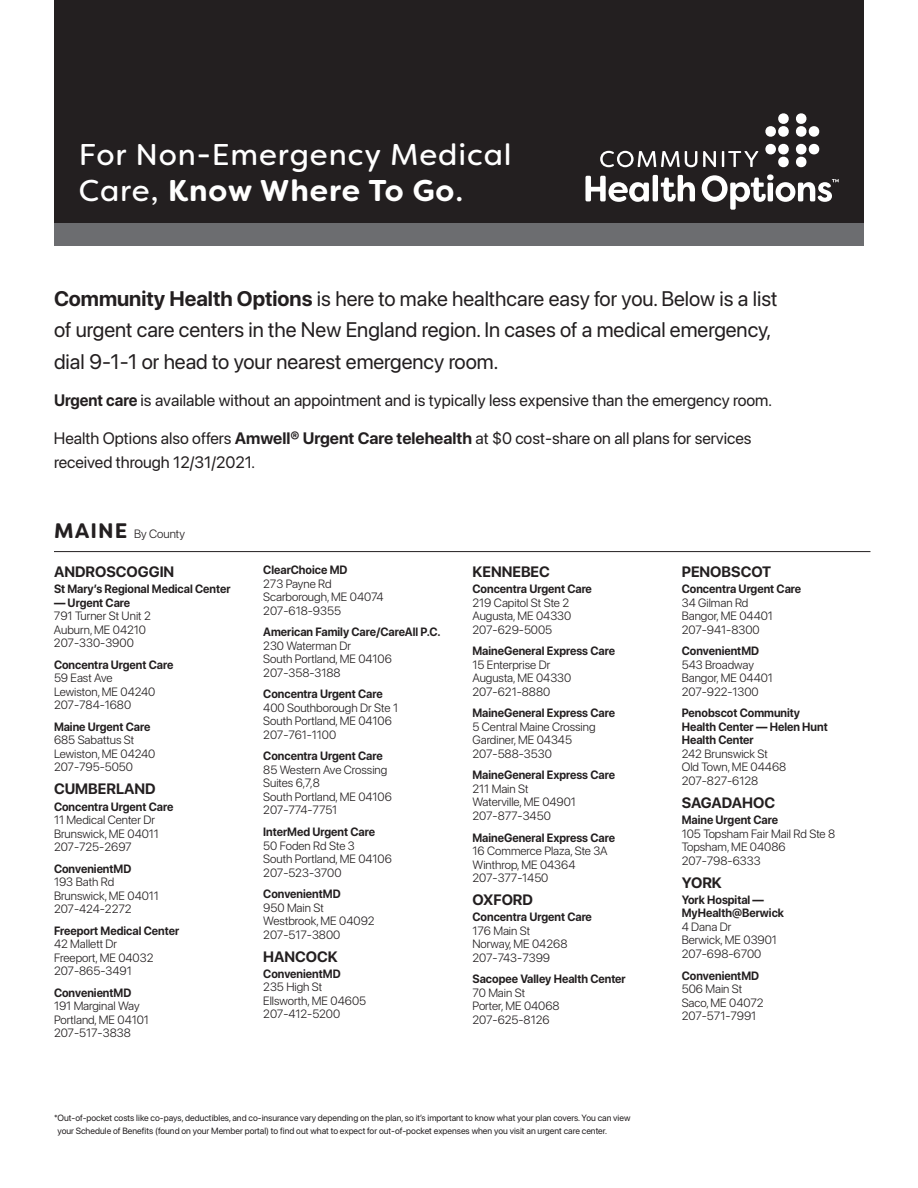
<style>
.page{position:relative;width:918px;height:1188px;background:#fff}
.page>*{position:absolute;margin:0;border:0;box-sizing:border-box;transform-origin:0 0}
.t1{font:30px/36px "Filson Soft";letter-spacing:.03em;color:#fff}
.t2{font:21px/31.5px "SF Pro Display";color:#231f20}
.t3{font:16.5px/24px "SF Pro Display";color:#231f20}
.t4{font:700 15px "SF Pro Display";color:#231f20}
.t5{font:300 12px/13.5px "SF Pro Display";color:#231f20}
.t6{font:700 12px/13.5px "SF Pro Display";color:#231f20;scale:.95 1}
.t7{font:9px/13.5px "SF Pro Display";color:#231f20}
.s1{font-weight:700}
.s2{font-family:"Filson Soft";font-weight:700;font-size:21px}
</style>
<div class="page">
<div style="left:54px;top:0;width:810px;height:242px;background:#231f20"></div>
<div style="left:54px;top:223px;width:810px;height:22px;background:#6c6d70"></div>
<hr style="left:54px;top:551px;width:816px;height:1px;background:#231f20">
<svg style="left:600px;top:151px;width:159px;height:16px"></svg>
<svg style="left:765px;top:143px;width:24px;height:25px"></svg>
<svg style="left:795px;top:113px;width:25px;height:24px"></svg>
<svg style="left:765px;top:113px;width:24px;height:24px"></svg>
<svg style="left:795px;top:143px;width:25px;height:25px"></svg>
<svg style="left:585px;top:174px;width:254px;height:36px"></svg>
<h1 class="t1" style="left:79px;top:137px;width:434px">For Non-Emergency Medical<br>Care, <span class="s1">Know Where To Go</span>.</h1>
<h2 class="t2" style="left:54px;top:283px;width:725px"><span class="s1">Community Health Options</span> is here to make healthcare easy for you. Below is a list of urgent care centers in the New England region. In cases of a medical emergency, dial 9-1-1 or head to your nearest emergency room.</h2>
<h3 class="t3" style="left:54px;top:389px;width:720px"><span class="s1">Urgent care</span> is available without an appointment and is typically less expensive than the emergency room.</h3>
<h3 class="t3" style="left:54px;top:426px;width:699px">Health Options also offers <span class="s1">Amwell® Urgent Care telehealth</span> at $0 cost-share on all plans for services received through 12/31/2021.</h3>
<p class="t5" style="left:54px;top:527px;width:132px"><span class="s2">MAINE</span> By County</p>
<p class="t4" style="left:54px;top:561px;width:122px">ANDROSCOGGIN</p>
<p class="t6" style="left:54px;top:582px;width:187px">St Mary’s Regional Medical Center</p>
<p class="t6" style="left:54px;top:595px;width:82px">— Urgent Care</p>
<p class="t5" style="left:54px;top:609px;width:98px">791 Turner St Unit 2<br>Auburn, ME 04210<br>207-330-3900</p>
<p class="t6" style="left:54px;top:657px;width:127px">Concentra Urgent Care</p>
<p class="t5" style="left:54px;top:671px;width:103px">59 East Ave<br>Lewiston, ME 04240<br>207-784-1680</p>
<p class="t6" style="left:54px;top:719px;width:103px">Maine Urgent Care</p>
<p class="t5" style="left:54px;top:733px;width:103px">685 Sabattus St<br>Lewiston, ME 04240<br>207-795-5050</p>
<p class="t4" style="left:54px;top:779px;width:103px">CUMBERLAND</p>
<p class="t6" style="left:54px;top:799px;width:127px">Concentra Urgent Care</p>
<p class="t5" style="left:54px;top:813px;width:106px">11 Medical Center Dr<br>Brunswick, ME 04011<br>207-725-2697</p>
<p class="t6" style="left:54px;top:861px;width:83px">ConvenientMD</p>
<p class="t5" style="left:54px;top:875px;width:106px">193 Bath Rd<br>Brunswick, ME 04011<br>207-424-2272</p>
<p class="t6" style="left:54px;top:923px;width:133px">Freeport Medical Center</p>
<p class="t5" style="left:54px;top:937px;width:101px">42 Mallett Dr<br>Freeport, ME 04032<br>207-865-3491</p>
<p class="t6" style="left:54px;top:986px;width:83px">ConvenientMD</p>
<p class="t5" style="left:54px;top:1000px;width:96px">191 Marginal Way<br>Portland, ME 04101<br>207-517-3838</p>
<p class="t6" style="left:263px;top:563px;width:90px">ClearChoice MD</p>
<p class="t5" style="left:263px;top:577px;width:122px">273 Payne Rd<br>Scarborough, ME 04074<br>207-618-9355</p>
<p class="t6" style="left:263px;top:625px;width:188px">American Family Care/CareAll P.C.</p>
<p class="t5" style="left:263px;top:639px;width:130px">230 Waterman Dr<br>South Portland, ME 04106<br>207-358-3188</p>
<p class="t6" style="left:263px;top:687px;width:127px">Concentra Urgent Care</p>
<p class="t5" style="left:263px;top:701px;width:136px">400 Southborough Dr Ste 1<br>South Portland, ME 04106<br>207-761-1100</p>
<p class="t6" style="left:263px;top:749px;width:127px">Concentra Urgent Care</p>
<p class="t5" style="left:263px;top:763px;width:130px">85 Western Ave Crossing<br>Suites 6,7,8<br>South Portland, ME 04106<br>207-774-7751</p>
<p class="t6" style="left:263px;top:825px;width:119px">InterMed Urgent Care</p>
<p class="t5" style="left:263px;top:839px;width:130px">50 Foden Rd Ste 3<br>South Portland, ME 04106<br>207-523-3700</p>
<p class="t6" style="left:263px;top:887px;width:83px">ConvenientMD</p>
<p class="t5" style="left:263px;top:901px;width:113px">950 Main St<br>Westbrook, ME 04092<br>207-517-3800</p>
<p class="t4" style="left:263px;top:946px;width:76px">HANCOCK</p>
<p class="t6" style="left:263px;top:966px;width:83px">ConvenientMD</p>
<p class="t5" style="left:263px;top:981px;width:104px">235 High St<br>Ellsworth, ME 04605<br>207-412-5200</p>
<p class="t4" style="left:472px;top:561px;width:79px">KENNEBEC</p>
<p class="t6" style="left:472px;top:582px;width:127px">Concentra Urgent Care</p>
<p class="t5" style="left:472px;top:596px;width:100px">219 Capitol St Ste 2<br>Augusta, ME 04330<br>207-629-5005</p>
<p class="t6" style="left:472px;top:644px;width:152px">MaineGeneral Express Care</p>
<p class="t5" style="left:472px;top:658px;width:100px">15 Enterprise Dr<br>Augusta, ME 04330<br>207-621-8880</p>
<p class="t6" style="left:472px;top:706px;width:152px">MaineGeneral Express Care</p>
<p class="t5" style="left:472px;top:720px;width:125px">5 Central Maine Crossing<br>Gardiner, ME 04345<br>207-588-3530</p>
<p class="t6" style="left:472px;top:768px;width:152px">MaineGeneral Express Care</p>
<p class="t5" style="left:472px;top:782px;width:105px">211 Main St<br>Waterville, ME 04901<br>207-877-3450</p>
<p class="t6" style="left:472px;top:830px;width:152px">MaineGeneral Express Care</p>
<p class="t5" style="left:472px;top:844px;width:137px">16 Commerce Plaza, Ste 3A<br>Winthrop, ME 04364<br>207-377-1450</p>
<p class="t4" style="left:472px;top:889px;width:62px">OXFORD</p>
<p class="t6" style="left:472px;top:910px;width:127px">Concentra Urgent Care</p>
<p class="t5" style="left:472px;top:924px;width:97px">176 Main St<br>Norway, ME 04268<br>207-743-7399</p>
<p class="t6" style="left:472px;top:972px;width:163px">Sacopee Valley Health Center</p>
<p class="t5" style="left:472px;top:986px;width:89px">70 Main St<br>Porter, ME 04068<br>207-625-8126</p>
<p class="t7" style="left:57px;top:1111px;width:575px;text-indent:-3px">*Out-of-pocket costs like co-pays, deductibles, and co-insurance vary depending on the plan, so it’s important to know what your plan covers. You can view your Schedule of Benefits (found on your Member portal) to find out what to expect for out-of-pocket expenses when you visit an urgent care center.</p>
<p class="t4" style="left:682px;top:561px;width:91px">PENOBSCOT</p>
<p class="t6" style="left:682px;top:582px;width:127px">Concentra Urgent Care</p>
<p class="t5" style="left:682px;top:596px;width:93px">34 Gilman Rd<br>Bangor, ME 04401<br>207-941-8300</p>
<p class="t6" style="left:682px;top:644px;width:83px">ConvenientMD</p>
<p class="t5" style="left:682px;top:658px;width:93px">543 Broadway<br>Bangor, ME 04401<br>207-922-1300</p>
<p class="t6" style="left:682px;top:706px;width:155px">Penobscot Community<br>Health Center — Helen Hunt<br>Health Center</p>
<p class="t5" style="left:682px;top:747px;width:106px">242 Brunswick St<br>Old Town, ME 04468<br>207-827-6128</p>
<p class="t4" style="left:682px;top:792px;width:95px">SAGADAHOC</p>
<p class="t6" style="left:682px;top:813px;width:103px">Maine Urgent Care</p>
<p class="t5" style="left:682px;top:827px;width:155px">105 Topsham Fair Mail Rd Ste 8<br>Topsham, ME 04086<br>207-798-6333</p>
<p class="t4" style="left:682px;top:872px;width:42px">YORK</p>
<p class="t6" style="left:682px;top:893px;width:109px">York Hospital —<br>MyHealth@Berwick</p>
<p class="t5" style="left:682px;top:920px;width:97px">4 Dana Dr<br>Berwick, ME 03901<br>207-698-6700</p>
<p class="t6" style="left:682px;top:968px;width:83px">ConvenientMD</p>
<p class="t5" style="left:682px;top:982px;width:83px">506 Main St<br>Saco, ME 04072<br>207-571-7991</p>
</div>
